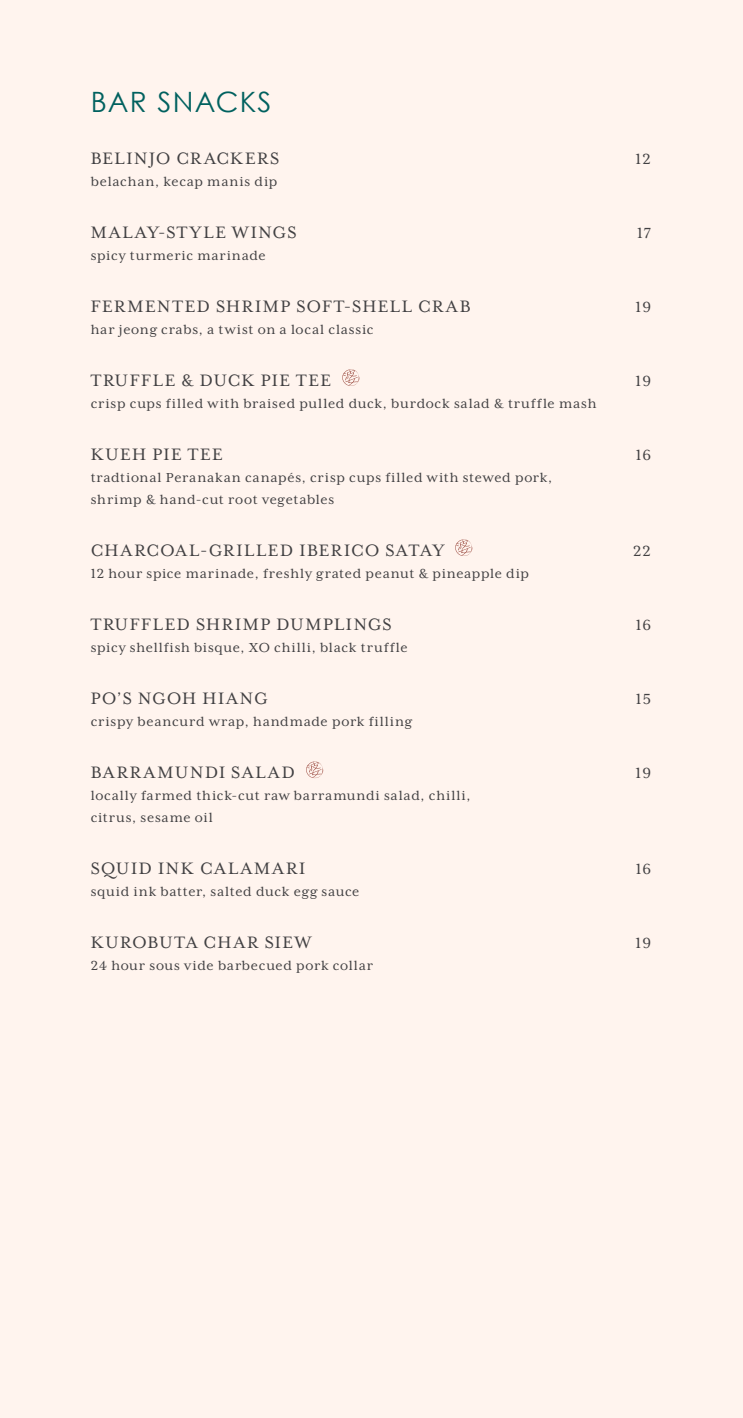
<style>
.page{position:relative;width:743px;height:1418px;background:#fff}
.page>*{position:absolute;margin:0;border:0;box-sizing:border-box;transform-origin:0 0}
.t1{font:28px "Century Gothic";letter-spacing:.045em;color:#00615f}
.t2{font:19px "Mrs Eaves XL Serif OT";letter-spacing:.085em;color:#414042}
.t3{font:16.8px "Mrs Eaves XL Serif OT";letter-spacing:.05em;color:#414042}
.t4{font:15px/22px "Mrs Eaves XL Serif OT";letter-spacing:.055em;color:#414042}
</style>
<div class="page">
<div style="left:0;top:0;width:743px;height:1417px;background:#fff4ee"></div>
<svg style="left:342px;top:369px;width:17px;height:17px"></svg>
<svg style="left:455px;top:539px;width:17px;height:17px"></svg>
<svg style="left:306px;top:761px;width:17px;height:17px"></svg>
<h1 class="t1" style="left:91px;top:85px;width:182px">BAR SNACKS</h1>
<p class="t2" style="left:91px;top:149px;width:186px">Belinjo Crackers</p>
<p class="t3" style="left:635px;top:150px;width:17px">12</p>
<p class="t4" style="left:91px;top:170px;width:188px">belachan, kecap manis dip</p>
<p class="t2" style="left:91px;top:223px;width:16px">Mala</p>
<p class="t2" style="left:147px;top:223px;width:135px">y-style Wings</p>
<p class="t3" style="left:637px;top:224px;width:15px">17</p>
<p class="t4" style="left:91px;top:244px;width:176px">spicy turmeric marinade</p>
<p class="t2" style="left:91px;top:297px;width:230px">Fermented Shrimp Soft</p>
<p class="t2" style="left:344px;top:297px;width:113px">-shell Crab</p>
<p class="t3" style="left:635px;top:298px;width:17px">19</p>
<p class="t4" style="left:91px;top:318px;width:284px">har jeong crabs, a twist on a local classic</p>
<p class="t2" style="left:91px;top:371px;width:51px">Truffl</p>
<p class="t2" style="left:165px;top:371px;width:168px">e &amp; Duck Pie Tee</p>
<p class="t3" style="left:635px;top:372px;width:17px">19</p>
<p class="t4" style="left:91px;top:392px;width:507px">crisp cups filled with braised pulled duck, burdock salad &amp; truffle mash</p>
<p class="t2" style="left:91px;top:445px;width:133px">Kueh Pie Tee</p>
<p class="t3" style="left:636px;top:446px;width:17px">16</p>
<p class="t4" style="left:91px;top:466px;width:463px">tradtional Peranakan canapés, crisp cups filled with stewed pork, shrimp &amp; hand-cut root vegetables</p>
<p class="t2" style="left:91px;top:541px;width:84px">charcoal</p>
<p class="t2" style="left:200px;top:541px;width:210px">-grilled Iberico Sata</p>
<p class="t2" style="left:433px;top:541px;width:13px">y</p>
<p class="t3" style="left:633px;top:542px;width:19px">22</p>
<p class="t4" style="left:91px;top:562px;width:440px">12 hour spice marinade, freshly grated peanut &amp; pineapple dip</p>
<p class="t2" style="left:91px;top:615px;width:51px">Truffl</p>
<p class="t2" style="left:165px;top:615px;width:212px">ed Shrimp Dumplings</p>
<p class="t3" style="left:636px;top:616px;width:17px">16</p>
<p class="t4" style="left:91px;top:636px;width:318px">spicy shellfish bisque, XO chilli, black truffle</p>
<p class="t2" style="left:91px;top:689px;width:63px">Po’sNgoh</p>
<p class="t2" style="left:202px;top:689px;width:60px">Hiang</p>
<p class="t3" style="left:636px;top:690px;width:17px">15</p>
<p class="t4" style="left:91px;top:710px;width:323px">crispy beancurd wrap, handmade pork filling</p>
<p class="t2" style="left:91px;top:763px;width:166px">Barramundi Sala</p>
<p class="t2" style="left:282px;top:763px;width:15px">d</p>
<p class="t3" style="left:635px;top:764px;width:17px">19</p>
<p class="t4" style="left:91px;top:784px;width:381px">locally farmed thick-cut raw barramundi salad, chilli, citrus, sesame oil</p>
<p class="t2" style="left:91px;top:859px;width:124px">Squid Ink Cala</p>
<p class="t2" style="left:254px;top:859px;width:53px">mari</p>
<p class="t3" style="left:636px;top:860px;width:17px">16</p>
<p class="t4" style="left:91px;top:880px;width:270px">squid ink batter, salted duck egg sauce</p>
<p class="t2" style="left:91px;top:933px;width:128px">Kurobuta Cha</p>
<p class="t2" style="left:247px;top:933px;width:58px">r Siew</p>
<p class="t3" style="left:635px;top:934px;width:17px">19</p>
<p class="t4" style="left:91px;top:954px;width:284px">24 hour sous vide barbecued pork collar</p>
</div>
